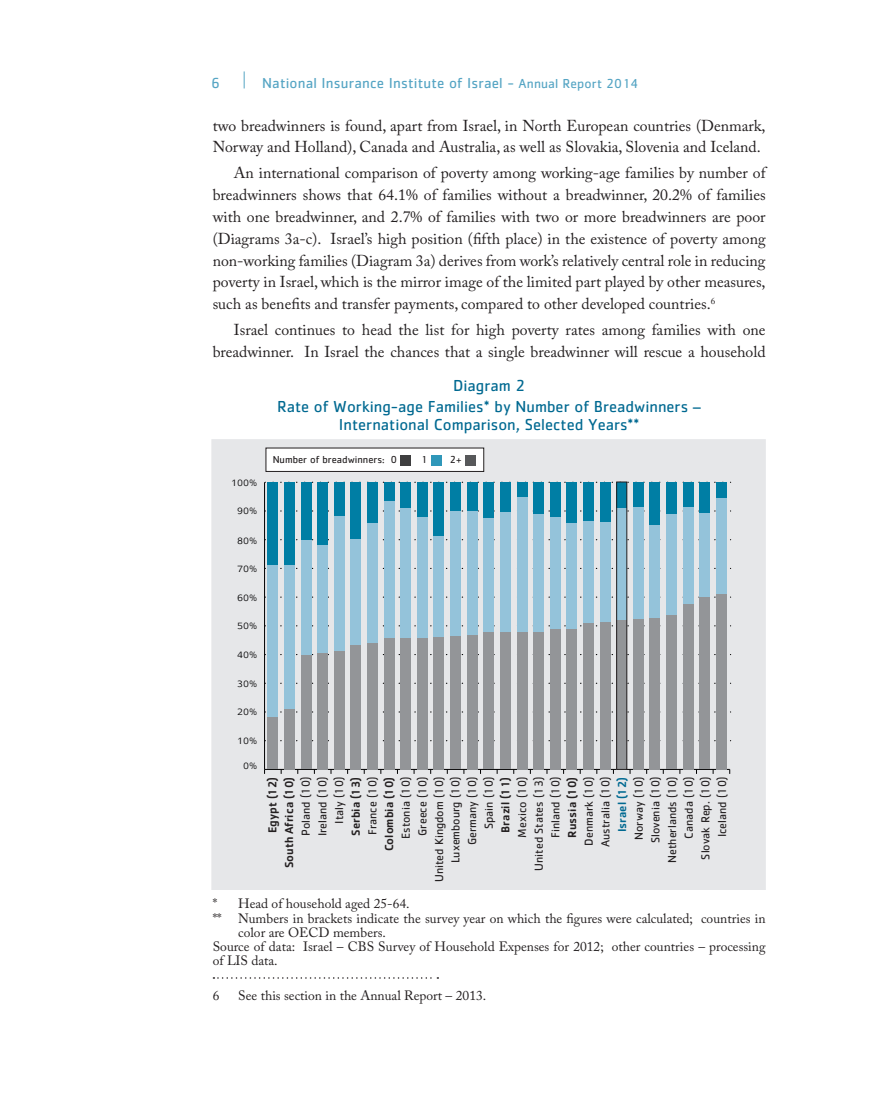
<style>
.page{position:relative;width:872px;height:1106px;background:#fff}
.page>*{position:absolute;margin:0;border:0;box-sizing:border-box;transform-origin:0 0}
.t1{font:16.5px/21px "Cachet Std";color:#006991;text-align:center}
.t2{font:15.75px/21.8px "Adobe Caslon Pro";color:#231f20}
.t3{font:15px "Cachet Std";letter-spacing:.01em;color:#56a5c4}
.t4{font:13.5px "Adobe Caslon Pro";color:#231f20}
.t5{font:12px/16.6px "Cachet Std";color:#231f20;text-align:right}
.t6{font:500 12px/16.6px "Cachet Std";color:#231f20;text-align:right}
.t7{font:100 12px "Narkis Block MF";color:#000001}
.t8{font:500 12px "Cachet Std";color:#006991}
.t9{font:10.5px "Cachet Std";color:#231f20}
.s1{font-size:13.5px}
</style>
<div class="page">
<svg style="left:244px;top:71px;width:1px;height:17px"></svg>
<div style="left:211px;top:439px;width:555px;height:450px;background:#e6e7e9"></div>
<hr style="left:264px;top:769px;width:465px;height:1px;background:#000001">
<hr style="left:264px;top:482px;width:1px;height:287px;background:#000001">
<div style="left:268px;top:482px;width:10px;height:83px;background:#007ea4"></div>
<div style="left:268px;top:565px;width:10px;height:152px;background:#94c3da"></div>
<div style="left:268px;top:717px;width:10px;height:52px;background:#939598"></div>
<div style="left:266px;top:448px;width:218px;height:23px;background:#fff"></div>
<svg style="left:273px;top:481px;width:458px;height:293px"></svg>
<div style="left:431px;top:455px;width:10px;height:10px;background:#2f97b9"></div>
<div style="left:465px;top:455px;width:10px;height:10px;background:#57585a"></div>
<div style="left:400px;top:455px;width:10px;height:10px;background:#3e3e3f"></div>
<svg style="left:213px;top:977px;width:225px;height:1px"></svg>
<p class="t3" style="left:212px;top:74px;width:10px">6</p>
<p class="t3" style="left:262px;top:75px;width:377px">National Insurance Institute of Israel - <span class="s1">Annual Report 2014</span></p>
<p class="t2" style="left:213px;top:114px;width:554px">two breadwinners is found, apart from Israel, in North European countries (Denmark,<br>Norway and Holland), Canada and Australia, as well as Slovakia, Slovenia and Iceland.</p>
<p class="t2" style="left:213px;top:162px;width:554px;text-align:justify;text-indent:21px">An international comparison of poverty among working-age families by number of breadwinners shows that 64.1% of families without a breadwinner, 20.2% of families with one breadwinner, and 2.7% of families with two or more breadwinners are poor (Diagrams 3a-c). Israel’s high position (fifth place) in the existence of poverty among non-working families (Diagram 3a) derives from work’s relatively central role in reducing poverty in Israel, which is the mirror image of the limited part played by other measures, such as benefits and transfer payments, compared to other developed countries.<sup>6</sup></p>
<p class="t2" style="left:213px;top:319px;width:554px;text-align:right">Israel continues to head the list for high poverty rates among families with one breadwinner. In Israel the chances that a single breadwinner will rescue a household</p>
<p class="t1" style="left:277px;top:374px;width:425px">Diagram 2<br>Rate of Working-age Families* by Number of Breadwinners –</p>
<p class="t1" style="left:339px;top:413px;width:302px">International Comparison, Selected Years**</p>
<p class="t7" style="left:231px;top:475px;width:28px">100%</p>
<p class="t7" style="left:237px;top:503px;width:22px">90%</p>
<p class="t7" style="left:237px;top:532px;width:22px">80%</p>
<p class="t7" style="left:237px;top:561px;width:22px">70%</p>
<p class="t7" style="left:237px;top:590px;width:22px">60%</p>
<p class="t7" style="left:237px;top:618px;width:22px">50%</p>
<p class="t7" style="left:237px;top:647px;width:22px">40%</p>
<p class="t7" style="left:237px;top:676px;width:22px">30%</p>
<p class="t7" style="left:237px;top:704px;width:22px">20%</p>
<p class="t7" style="left:237px;top:732px;width:22px">10%</p>
<p class="t7" style="left:243px;top:758px;width:16px">0%</p>
<p class="t9" style="left:273px;top:453px;width:126px">Number of breadwinners: 0</p>
<p class="t9" style="left:421px;top:453px;width:8px">1</p>
<p class="t9" style="left:450px;top:453px;width:13px">2+</p>
<p class="t6" style="left:264px;top:868px;width:93px;rotate:-90deg">Egypt (12)<br>South Africa (10)</p>
<p class="t5" style="left:297px;top:836px;width:61px;rotate:-90deg">Poland (10)<br>Ireland (10)<br>Italy (10)</p>
<p class="t6" style="left:347px;top:836px;width:60px;rotate:-90deg">Serbia (13)</p>
<p class="t5" style="left:364px;top:835px;width:60px;rotate:-90deg">France (10)</p>
<p class="t6" style="left:380px;top:851px;width:76px;rotate:-90deg">Colombia (10)</p>
<p class="t5" style="left:397px;top:882px;width:107px;rotate:-90deg">Estonia (10)<br>Greece (10)<br>United Kingdom (10)<br>Luxembourg (10)<br>Germany (10)<br>Spain (10)</p>
<p class="t6" style="left:497px;top:832px;width:57px;rotate:-90deg">Brazil (11)</p>
<p class="t5" style="left:514px;top:870px;width:95px;rotate:-90deg">Mexico (10)<br>United States (13)<br>Finland (10)</p>
<p class="t6" style="left:563px;top:837px;width:62px;rotate:-90deg">Russia (10)</p>
<p class="t5" style="left:580px;top:847px;width:72px;text-align:left;rotate:-90deg">Denmark (10)<br>Australia (10)</p>
<p class="t8" style="left:615px;top:832px;width:57px;rotate:-90deg">Israel (12)</p>
<p class="t5" style="left:630px;top:863px;width:87px;rotate:-90deg">Norway (10)<br>Slovenia (10)<br>Netherlands (10)<br>Canada (10)<br>Slovak Rep. (10)<br>Iceland (10)</p>
<p class="t4" style="left:213px;top:895px;width:198px">* Head of household aged 25-64.</p>
<p class="t4" style="left:213px;top:910px;width:554px">** Numbers in brackets indicate the survey year on which the figures were calculated; countries in</p>
<p class="t4" style="left:238px;top:924px;width:149px">color are OECD members.</p>
<p class="t4" style="left:213px;top:938px;width:554px">Source of data: Israel – CBS Survey of Household Expenses for 2012; other countries – processing</p>
<p class="t4" style="left:213px;top:952px;width:67px">of LIS data.</p>
<p class="t4" style="left:213px;top:987px;width:8px">6</p>
<p class="t4" style="left:238px;top:987px;width:249px">See this section in the Annual Report – 2013.</p>
</div>
